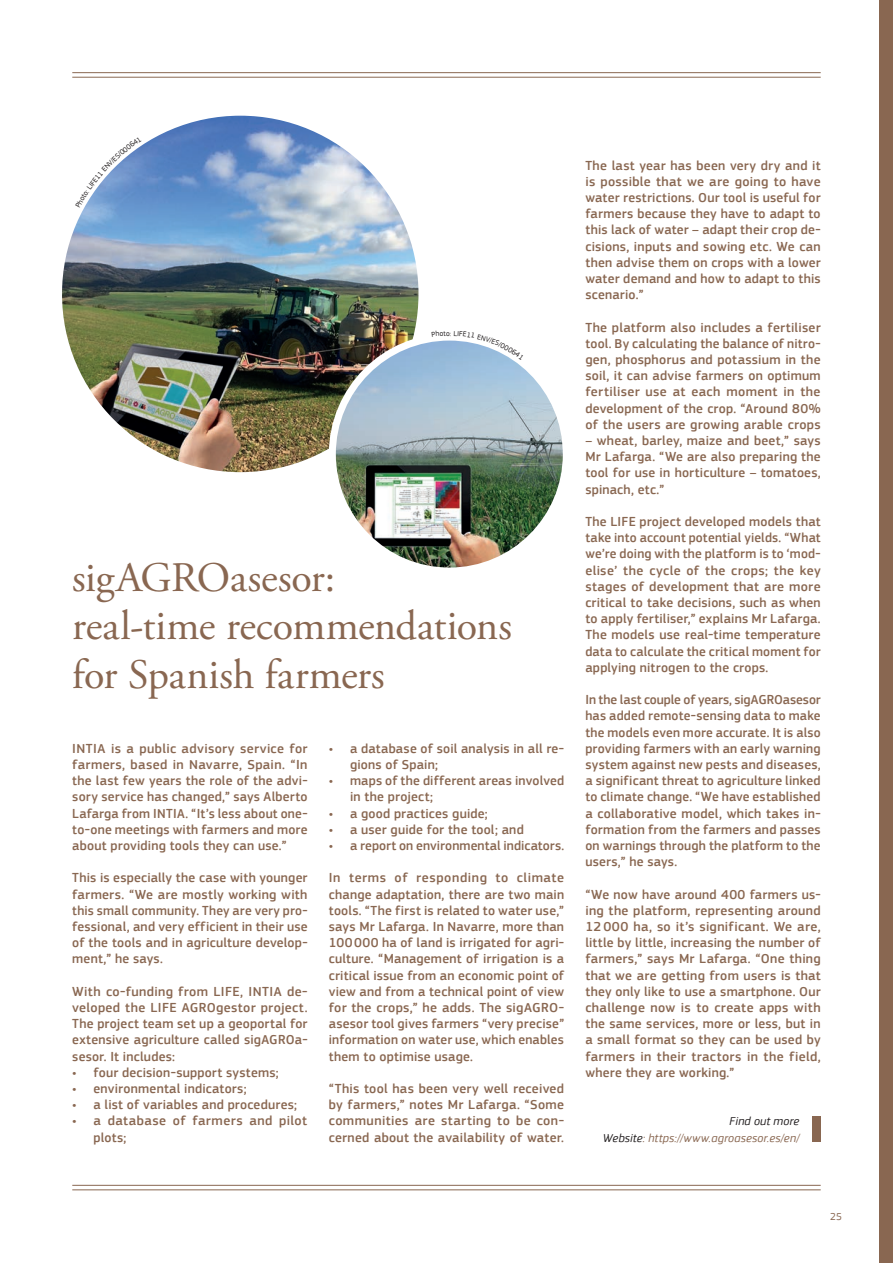
<style>
.page{position:relative;width:893px;height:1263px;background:#fff}
.page>*{position:absolute;margin:0;border:0;box-sizing:border-box;transform-origin:0 0}
.t1{font:42px/48.6px "Adobe Garamond Pro";letter-spacing:-.005em;color:#896751}
.t2{font:500 13.5px/16.2px "PF Square Sans Pro";letter-spacing:.015em;color:#896751;text-align:justify}
.t3{font:italic 12px/16.2px "PF Square Sans Pro";letter-spacing:.015em;color:#896751;text-align:right}
.t4{font:10.5px "PF Square Sans Pro";color:#896751}
.s1{color:#231f20}
</style>
<div class="page">
<div style="left:879px;top:0;width:14px;height:1263px;background:#896751"></div>
<hr style="left:72px;top:72px;width:749px;height:1px;background:#896751">
<hr style="left:72px;top:77px;width:749px;height:1px;background:#896751">
<hr style="left:72px;top:1185px;width:749px;height:1px;background:#896751">
<hr style="left:72px;top:1189px;width:749px;height:1px;background:#896751">
<img style="left:63px;top:117px;width:354px;height:354px">
<div style="left:51px;top:105px;width:378px;height:378px;border:11px solid #fff;border-radius:50%"></div>
<img style="left:332px;top:338px;width:230px;height:228px">
<div style="left:329px;top:334px;width:241px;height:240px;border:7px solid #fff;border-radius:50%"></div>
<div style="left:812px;top:1116px;width:9px;height:25px;background:#896751"></div>
<svg style="left:75px;top:137px;width:66px;height:70px"></svg>
<svg style="left:432px;top:334px;width:92px;height:26px"></svg>
<h1 class="t1" style="left:72px;top:555px;width:441px">sigAGROasesor:<br>real-time recommendations for Spanish farmers</h1>
<p class="t2" style="left:72px;top:740px;width:237px">INTIA is a public advisory service for farmers, based in Navarre, Spain. “In the last few years the role of the advi&shy;sory service has changed,” says Alberto Lafarga from INTIA. “It’s less about one&shy;to-one meetings with farmers and more about providing tools they can use.”</p>
<p class="t2" style="left:72px;top:870px;width:237px">This is especially the case with younger farmers. “We are mostly working with this small community. They are very pro&shy;fessional, and very efficient in their use of the tools and in agriculture develop&shy;ment,” he says.</p>
<p class="t2" style="left:72px;top:983px;width:237px">With co-funding from LIFE, INTIA de&shy;veloped the LIFE AGROgestor project.<br>The project team set up a geoportal for extensive agriculture called sigAGROa&shy;sesor. It includes:</p>
<p class="t2" style="left:72px;top:1064px;width:208px">• four decision-support systems;</p>
<p class="t2" style="left:72px;top:1081px;width:176px">• environmental indicators;</p>
<p class="t2" style="left:72px;top:1097px;width:226px">• a list of variables and procedures;</p>
<p class="t2" style="left:94px;top:1113px;width:215px;text-indent:-21px">• a database of farmers and pilot plots;</p>
<p class="t2" style="left:350px;top:740px;width:216px;text-indent:-21px">• a database of soil analysis in all re&shy;gions of Spain;</p>
<p class="t2" style="left:350px;top:773px;width:216px;text-indent:-21px">• maps of the different areas involved in the project;</p>
<p class="t2" style="left:329px;top:805px;width:160px">• a good practices guide;</p>
<p class="t2" style="left:329px;top:821px;width:196px">• a user guide for the tool; and</p>
<p class="t2" style="left:329px;top:838px;width:237px">• a report on environmental indicators.</p>
<p class="t2" style="left:329px;top:870px;width:237px">In terms of responding to climate change adaptation, there are two main tools. “The first is related to water use,” says Mr Lafarga. In Navarre, more than 100000 ha of land is irrigated for agri&shy;culture. “Management of irrigation is a critical issue from an economic point of view and from a technical point of view for the crops,” he adds. The sigAGRO&shy;asesor tool gives farmers “very precise” information on water use, which enables them to optimise usage.</p>
<p class="t2" style="left:329px;top:1081px;width:237px">“This tool has been very well received by farmers,” notes Mr Lafarga. “Some communities are starting to be con&shy;cerned about the availability of water.</p>
<p class="t2" style="left:585px;top:157px;width:237px">The last year has been very dry and it is possible that we are going to have water restrictions. Our tool is useful for farmers because they have to adapt to this lack of water – adapt their crop de&shy;cisions, inputs and sowing etc. We can then advise them on crops with a lower water demand and how to adapt to this scenario.”</p>
<p class="t2" style="left:585px;top:319px;width:237px">The platform also includes a fertiliser tool. By calculating the balance of nitro&shy;gen, phosphorus and potassium in the soil, it can advise farmers on optimum fertiliser use at each moment in the development of the crop. “Around 80% of the users are growing arable crops</p>
<p class="t2" style="left:585px;top:433px;width:237px">– wheat, barley, maize and beet,” says Mr Lafarga. “We are also preparing the tool for use in horticulture – tomatoes, spinach, etc.”</p>
<p class="t2" style="left:585px;top:514px;width:237px">The LIFE project developed models that take into account potential yields. “What we’re doing with the platform is to ‘mod&shy;elise’ the cycle of the crops; the key stages of development that are more critical to take decisions, such as when to apply fertiliser,” explains Mr Lafarga.<br>The models use real-time temperature data to calculate the critical moment for applying nitrogen to the crops.</p>
<p class="t2" style="left:585px;top:692px;width:237px">In the last couple of years, sigAGROasesor has added remote-sensing data to make the models even more accurate. It is also providing farmers with an early warning system against new pests and diseases, a significant threat to agriculture linked to climate change. “We have established a collaborative model, which takes in&shy;formation from the farmers and passes on warnings through the platform to the users,” he says.</p>
<p class="t2" style="left:585px;top:886px;width:237px">“We now have around 400 farmers us&shy;ing the platform, representing around 12000 ha, so it’s significant. We are, little by little, increasing the number of farmers,” says Mr Lafarga. “One thing that we are getting from users is that they only like to use a smartphone. Our challenge now is to create apps with the same services, more or less, but in a small format so they can be used by farmers in their tractors in the field, where they are working.”</p>
<p class="t3" style="left:603px;top:1113px;width:198px"><span class="s1">Find out more<br>Website</span>: https://www.agroasesor.es/en/</p>
<p class="t4" style="left:830px;top:1210px;width:13px">25</p>
</div>
